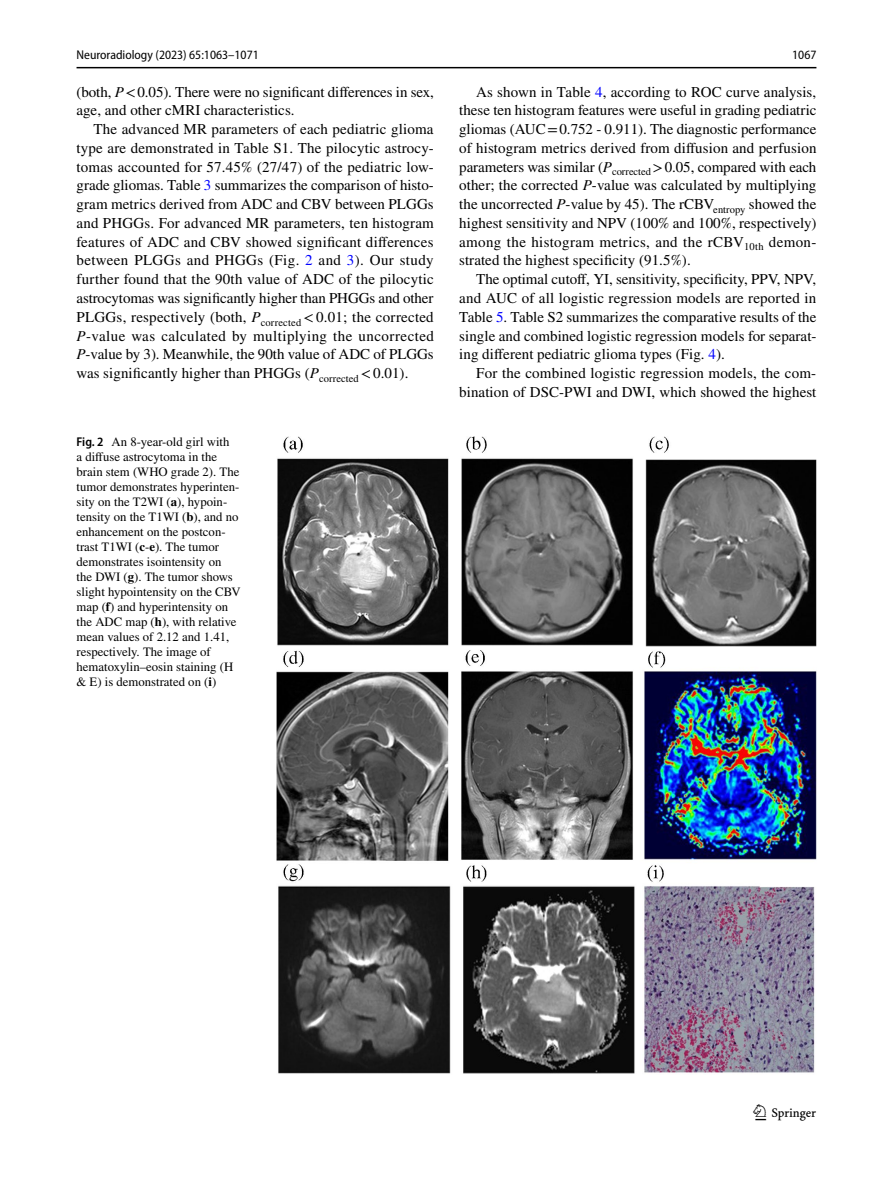
<style>
.page{position:relative;width:893px;height:1187px;background:#fff}
.page>*{position:absolute;margin:0;border:0;box-sizing:border-box;transform-origin:0 0}
.t1{font:22.5px "Springnew Regular 3";color:#000}
.t2{font:15px/18.8px "STIX";letter-spacing:.005em;color:#000;text-align:justify}
.t3{font:12.75px/15px "STIX";color:#000}
.t4{font:semi-condensed 12.75px "Myriad Pro";color:#000}
.s1{font-style:italic}
.s2{color:#00f}
.s3{font-family:"Myriad Pro";font-weight:600;font-stretch:semi-condensed}
.s4{font-weight:700}
</style>
<div class="page">
<hr style="left:77px;top:67px;width:739px;height:1px;background:#000">
<img style="left:276px;top:436px;width:540px;height:637px">
<p class="t4" style="left:77px;top:48px;width:184px">Neuroradiology (2023) 65:1063–1071</p>
<p class="t4" style="left:792px;top:48px;width:26px">1067</p>
<p class="t2" style="left:77px;top:83px;width:359px">(both, <span class="s1">P</span>&lt;0.05). There were no significant differences in sex, age, and other cMRI characteristics.</p>
<p class="t2" style="left:77px;top:121px;width:359px;text-indent:17px">The advanced MR parameters of each pediatric glioma type are demonstrated in Table S1. The pilocytic astrocy&shy;tomas accounted for 57.45% (27/47) of the pediatric low&shy;grade gliomas. Table <span class="s2">3</span> summarizes the comparison of histo&shy;gram metrics derived from ADC and CBV between PLGGs and PHGGs. For advanced MR parameters, ten histogram features of ADC and CBV showed significant differences between PLGGs and PHGGs (Fig. <span class="s2">2</span> and <span class="s2">3</span>). Our study further found that the 90th value of ADC of the pilocytic astrocytomas was significantly higher than PHGGs and other PLGGs, respectively (both, <span class="s1">P</span><sub>corrected</sub> &lt;0.01; the corrected <span class="s1">P</span>-value was calculated by multiplying the uncorrected <span class="s1">P</span>-value by 3). Meanwhile, the 90th value of ADC of PLGGs was significantly higher than PHGGs (<span class="s1">P</span><sub>corrected</sub> &lt;0.01).</p>
<p class="t3" style="left:77px;top:435px;width:166px"><span class="s3">Fig. 2</span> An 8-year-old girl with<br>a diffuse astrocytoma in the brain stem (WHO grade 2). The tumor demonstrates hyperinten&shy;sity on the T2WI (<span class="s4">a</span>), hypoin&shy;tensity on the T1WI (<span class="s4">b</span>), and no enhancement on the postcon&shy;trast T1WI (<span class="s4">c</span>-<span class="s4">e</span>). The tumor demonstrates isointensity on<br>the DWI (<span class="s4">g</span>). The tumor shows slight hypointensity on the CBV map (<span class="s4">f</span>) and hyperintensity on the ADC map (<span class="s4">h</span>), with relative mean values of 2.12 and 1.41, respectively. The image of hematoxylin–eosin staining (H &amp; E) is demonstrated on (<span class="s4">i</span>)</p>
<p class="t2" style="left:459px;top:83px;width:359px;text-indent:17px">As shown in Table <span class="s2">4</span>, according to ROC curve analysis, these ten histogram features were useful in grading pediatric gliomas (AUC=0.752 - 0.911). The diagnostic performance of histogram metrics derived from diffusion and perfusion parameters was similar (<span class="s1">P</span><sub>corrected</sub> &gt;0.05, compared with each other; the corrected <span class="s1">P</span>-value was calculated by multiplying the uncorrected <span class="s1">P</span>-value by 45). The rCBV<sub>entropy</sub> showed the highest sensitivity and NPV (100% and 100%, respectively) among the histogram metrics, and the rCBV<sub>10th</sub> demon&shy;strated the highest specificity (91.5%).</p>
<p class="t2" style="left:459px;top:271px;width:359px;text-indent:17px">The optimal cutoff, YI, sensitivity, specificity, PPV, NPV, and AUC of all logistic regression models are reported in Table <span class="s2">5</span>. Table S2 summarizes the comparative results of the single and combined logistic regression models for separat&shy;ing different pediatric glioma types (Fig. <span class="s2">4</span>).</p>
<p class="t2" style="left:459px;top:364px;width:359px;text-align:right">For the combined logistic regression models, the com&shy;bination of DSC-PWI and DWI, which showed the highest</p>
<h1 class="t1" style="left:755px;top:1104px;width:62px">1 3</h1>
</div>
